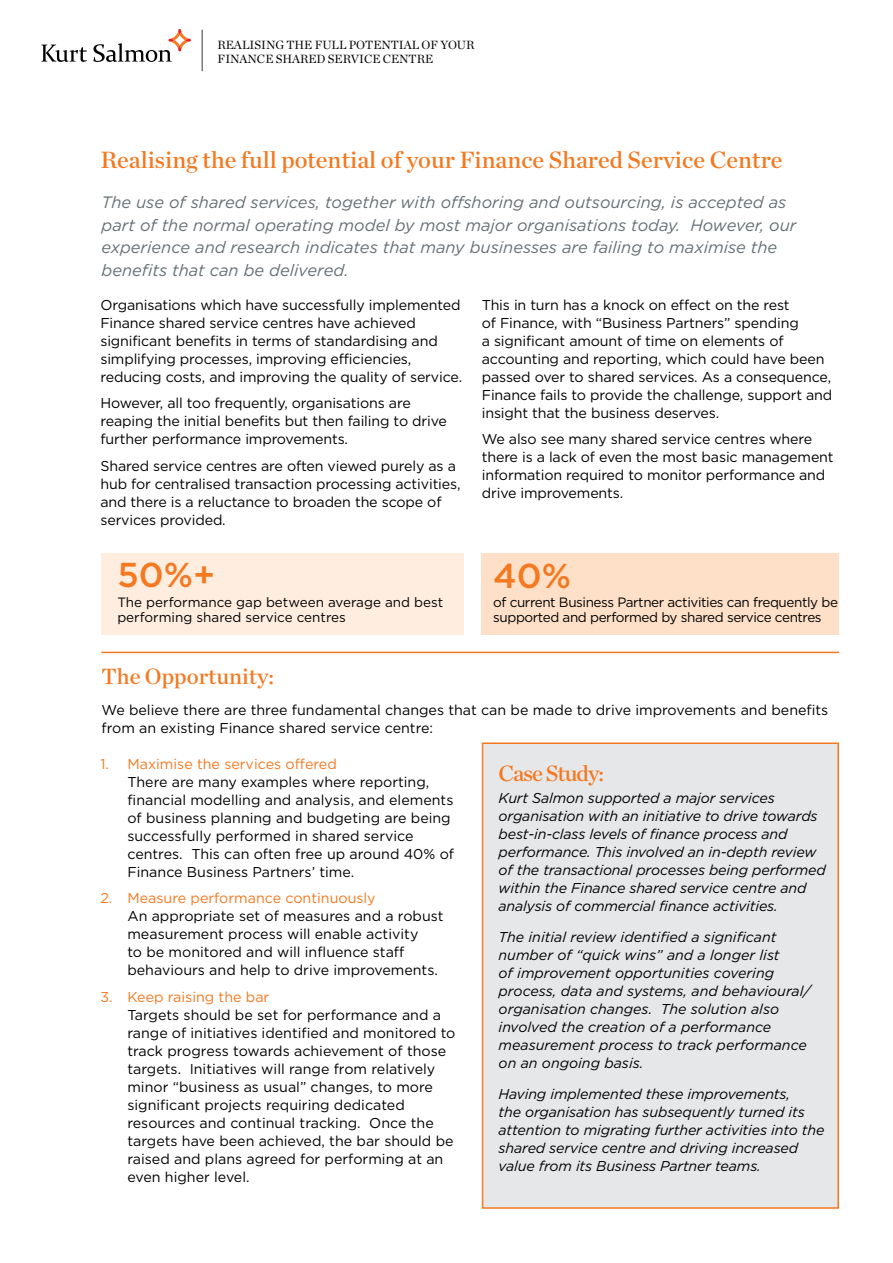
<style>
.page{position:relative;width:893px;height:1263px;background:#fff}
.page>*{position:absolute;margin:0;border:0;box-sizing:border-box;transform-origin:0 0}
.t1{font:500 34.5px "Gotham";color:#f47920}
.t2{font:24px "Chronicle Deck Semi";color:#f47920}
.t3{font:22.5px "Chronicle Deck Semi";color:#f47920}
.t4{font:22.5px "Chronicle Deck Semi";letter-spacing:-.04em;color:#f47920}
.t5{font:italic 16.5px/22.5px "Gotham";color:#666f74}
.t6{font:14.25px/18px "Gotham";letter-spacing:-.01em;color:#000}
.t7{font:italic 14.25px/18px "Gotham";letter-spacing:-.01em;color:#000}
.t8{font:14.25px "Gotham";color:#f47920}
.t9{font:13.5px/15px "Gotham";letter-spacing:-.03em;color:#000}
.t10{font:13.5px/15px "Gotham";color:#000}
.t11{font:12.15px/14.5px "Chronicle Deck";color:#000}
</style>
<div class="page">
<div style="left:482px;top:742px;width:357px;height:467px;background:#e6e7e8;border:2px solid #f47920"></div>
<svg style="left:41px;top:45px;width:46px;height:17px"></svg>
<svg style="left:93px;top:29px;width:98px;height:33px"></svg>
<hr style="left:202px;top:30px;width:1px;height:41px;background:#666f74">
<div style="left:101px;top:553px;width:363px;height:81px;background:#ffeee0"></div>
<div style="left:482px;top:553px;width:357px;height:81px;background:#fee0c8"></div>
<hr style="left:101px;top:652px;width:738px;height:1px;background:#f47920">
<p class="t11" style="left:218px;top:37px;width:258px">REALISING THE FULL POTENTIAL OF YOUR<br>FINANCE SHARED SERVICE CENTRE</p>
<h2 class="t2" style="left:100px;top:142px;width:684px">Realising the full potential of your Finance Shared Service Centre</h2>
<p class="t5" style="left:101px;top:191px;width:696px">The use of shared services, together with offshoring and outsourcing, is accepted as part of the normal operating model by most major organisations today. However, our experience and research indicates that many businesses are failing to maximise the benefits that can be delivered.</p>
<p class="t6" style="left:100px;top:295px;width:363px">Organisations which have successfully implemented Finance shared service centres have achieved significant benefits in terms of standardising and simplifying processes, improving efficiencies, reducing costs, and improving the quality of service.</p>
<p class="t6" style="left:100px;top:394px;width:348px">However, all too frequently, organisations are reaping the initial benefits but then failing to drive further performance improvements.</p>
<p class="t6" style="left:100px;top:456px;width:362px">Shared service centres are often viewed purely as a hub for centralised transaction processing activities, and there is a reluctance to broaden the scope of services provided.</p>
<h1 class="t1" style="left:117px;top:555px;width:99px">50%+</h1>
<p class="t10" style="left:117px;top:594px;width:327px">The performance gap between average and best performing shared service centres</p>
<p class="t6" style="left:482px;top:295px;width:352px">This in turn has a knock on effect on the rest<br>of Finance, with “Business Partners” spending<br>a significant amount of time on elements of accounting and reporting, which could have been passed over to shared services. As a consequence, Finance fails to provide the challenge, support and insight that the business deserves.</p>
<p class="t6" style="left:482px;top:430px;width:353px">We also see many shared service centres where there is a lack of even the most basic management information required to monitor performance and drive improvements.</p>
<h1 class="t1" style="left:493px;top:556px;width:79px">40%</h1>
<p class="t9" style="left:493px;top:594px;width:346px">of current Business Partner activities can frequently be supported and performed by shared service centres</p>
<h3 class="t3" style="left:101px;top:659px;width:174px">The Opportunity:</h3>
<p class="t6" style="left:101px;top:701px;width:728px">We believe there are three fundamental changes that can be made to drive improvements and benefits from an existing Finance shared service centre:</p>
<h3 class="t4" style="left:499px;top:756px;width:107px">Case Study:</h3>
<p class="t7" style="left:499px;top:789px;width:329px">Kurt Salmon supported a major services organisation with an initiative to drive towards best-in-class levels of finance process and performance. This involved an in-depth review of the transactional processes being performed within the Finance shared service centre and analysis of commercial finance activities.</p>
<p class="t7" style="left:499px;top:928px;width:314px">The initial review identified a significant number of “quick wins” and a longer list<br>of improvement opportunities covering process, data and systems, and behavioural/ organisation changes. The solution also involved the creation of a performance measurement process to track performance on an ongoing basis.</p>
<p class="t7" style="left:499px;top:1085px;width:327px">Having implemented these improvements,<br>the organisation has subsequently turned its attention to migrating further activities into the shared service centre and driving increased value from its Business Partner teams.</p>
<p class="t8" style="left:100px;top:756px;width:238px">1. Maximise the services offered</p>
<p class="t6" style="left:127px;top:772px;width:328px">There are many examples where reporting, financial modelling and analysis, and elements of business planning and budgeting are being successfully performed in shared service centres. This can often free up around 40% of Finance Business Partners’ time.</p>
<p class="t8" style="left:100px;top:890px;width:277px">2. Measure performance continuously</p>
<p class="t6" style="left:127px;top:907px;width:318px">An appropriate set of measures and a robust measurement process will enable activity<br>to be monitored and will influence staff behaviours and help to drive improvements.</p>
<p class="t8" style="left:100px;top:989px;width:170px">3. Keep raising the bar</p>
<p class="t6" style="left:127px;top:1005px;width:330px">Targets should be set for performance and a range of initiatives identified and monitored to track progress towards achievement of those targets. I nitiatives will range from relatively minor “business as usual” changes, to more significant projects requiring dedicated resources and continual tracking. Once the targets have been achieved, the bar should be raised and plans agreed for performing at an even higher level.</p>
</div>
